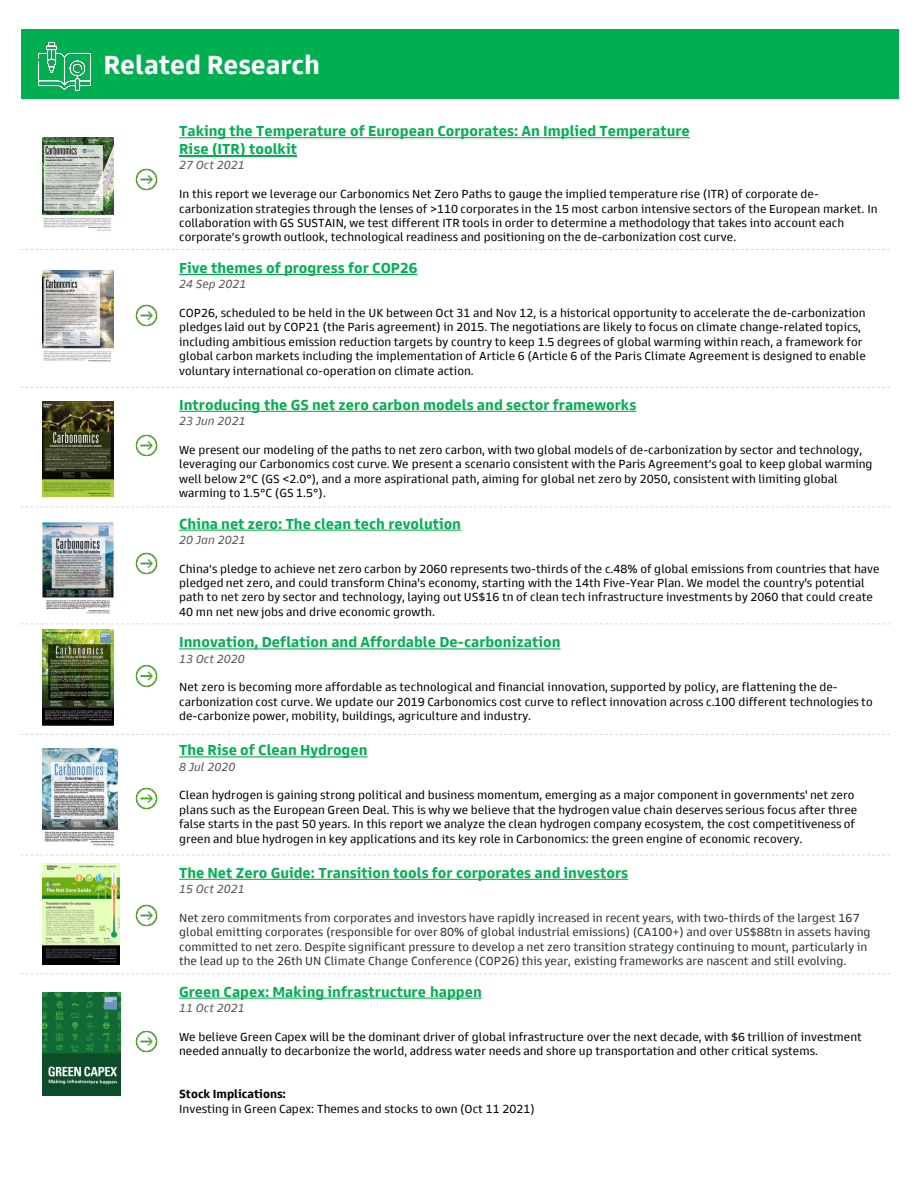
<style>
.page{position:relative;width:918px;height:1188px;background:#fff}
.page>*{position:absolute;margin:0;border:0;box-sizing:border-box;transform-origin:0 0}
.t1{font:700 27px "Goldman Sans";color:#fff}
.t2{font:700 15px/18px "Goldman Sans";color:#00b050}
.t3{font:12px/14.4px "Goldman Sans";color:#000}
.t4{font:12px/14.4px "Goldman Sans";color:#29323a}
.t5{font:italic 12px "Goldman Sans";color:#595959}
.t6{font:700 12px "Goldman Sans";color:#000}
</style>
<div class="page">
<svg style="left:179px;top:137px;width:511px;height:1px"></svg>
<hr style="left:179px;top:155px;width:118px;height:1px;background:#00b050">
<svg style="left:179px;top:274px;width:238px;height:1px"></svg>
<svg style="left:179px;top:411px;width:458px;height:1px"></svg>
<svg style="left:179px;top:530px;width:282px;height:1px"></svg>
<svg style="left:179px;top:648px;width:382px;height:1px"></svg>
<svg style="left:179px;top:756px;width:189px;height:1px"></svg>
<svg style="left:179px;top:879px;width:449px;height:1px"></svg>
<svg style="left:179px;top:998px;width:303px;height:1px"></svg>
<div style="left:21px;top:30px;width:878px;height:69px;background:#00b050"></div>
<img style="left:42px;top:137px;width:71px;height:94px">
<img style="left:42px;top:270px;width:71px;height:92px">
<img style="left:42px;top:402px;width:71px;height:94px">
<img style="left:42px;top:522px;width:71px;height:92px">
<img style="left:42px;top:629px;width:71px;height:97px">
<img style="left:42px;top:749px;width:76px;height:97px">
<img style="left:42px;top:863px;width:78px;height:101px">
<img style="left:42px;top:993px;width:78px;height:102px">
<svg style="left:20px;top:249px;width:870px;height:1px"></svg>
<svg style="left:20px;top:387px;width:870px;height:1px"></svg>
<svg style="left:21px;top:507px;width:869px;height:1px"></svg>
<svg style="left:21px;top:624px;width:869px;height:1px"></svg>
<svg style="left:20px;top:734px;width:870px;height:1px"></svg>
<svg style="left:20px;top:855px;width:870px;height:1px"></svg>
<svg style="left:20px;top:973px;width:870px;height:1px"></svg>
<img style="left:135px;top:168px;width:23px;height:23px">
<img style="left:135px;top:304px;width:23px;height:23px">
<img style="left:135px;top:434px;width:23px;height:23px">
<img style="left:135px;top:552px;width:23px;height:23px">
<img style="left:135px;top:664px;width:23px;height:24px">
<img style="left:135px;top:787px;width:23px;height:23px">
<img style="left:135px;top:904px;width:23px;height:23px">
<img style="left:135px;top:1030px;width:23px;height:23px">
<img style="left:26px;top:29px;width:76px;height:63px">
<p class="t1" style="left:103px;top:47px;width:218px">Related Research</p>
<p class="t2" style="left:179px;top:122px;width:512px">Taking the Temperature of European Corporates: An Implied Temperature<br>Rise (ITR) toolkit</p>
<p class="t5" style="left:179px;top:158px;width:67px">27 Oct 2021</p>
<p class="t3" style="left:179px;top:187px;width:700px">In this report we leverage our Carbonomics Net Zero Paths to gauge the implied temperature rise (ITR) of corporate de&shy;carbonization strategies through the lenses of &gt;110 corporates in the 15 most carbon intensive sectors of the European market. In collaboration with GS SUSTAIN, we test different ITR tools in order to determine a methodology that takes into account each corporate’s growth outlook, technological readiness and positioning on the de-carbonization cost curve.</p>
<p class="t2" style="left:179px;top:259px;width:240px">Five themes of progress for COP26</p>
<p class="t5" style="left:179px;top:277px;width:69px">24 Sep 2021</p>
<p class="t3" style="left:179px;top:306px;width:688px">COP26, scheduled to be held in the UK between Oct 31 and Nov 12, is a historical opportunity to accelerate the de-carbonization pledges laid out by COP21 (the Paris agreement) in 2015. The negotiations are likely to focus on climate change-related topics, including ambitious emission reduction targets by country to keep 1.5 degrees of global warming within reach, a framework for global carbon markets including the implementation of Article 6 (Article 6 of the Paris Climate Agreement is designed to enable voluntary international co-operation on climate action.</p>
<p class="t2" style="left:179px;top:395px;width:459px">Introducing the GS net zero carbon models and sector frameworks</p>
<p class="t5" style="left:179px;top:414px;width:68px">23 Jun 2021</p>
<p class="t3" style="left:179px;top:442px;width:695px">We present our modeling of the paths to net zero carbon, with two global models of de-carbonization by sector and technology, leveraging our Carbonomics cost curve. We present a scenario consistent with the Paris Agreement’s goal to keep global warming well below 2°C (GS &lt;2.0°), and a more aspirational path, aiming for global net zero by 2050, consistent with limiting global warming to 1.5°C (GS 1.5°).</p>
<p class="t2" style="left:179px;top:514px;width:283px">China net zero: The clean tech revolution</p>
<p class="t5" style="left:179px;top:532px;width:68px">20 Jan 2021</p>
<p class="t3" style="left:179px;top:561px;width:702px">China’s pledge to achieve net zero carbon by 2060 represents two-thirds of the c.48% of global emissions from countries that have pledged net zero, and could transform China's economy, starting with the 14th Five-Year Plan. We model the country's potential path to net zero by sector and technology, laying out US$16 tn of clean tech infrastructure investments by 2060 that could create 40 mn net new jobs and drive economic growth.</p>
<p class="t2" style="left:179px;top:633px;width:383px">Innovation, Deflation and Affordable De-carbonization</p>
<p class="t5" style="left:179px;top:651px;width:67px">13 Oct 2020</p>
<p class="t3" style="left:179px;top:680px;width:695px">Net zero is becoming more affordable as technological and financial innovation, supported by policy, are flattening the de&shy;carbonization cost curve. We update our 2019 Carbonomics cost curve to reflect innovation across c.100 different technologies to de-carbonize power, mobility, buildings, agriculture and industry.</p>
<p class="t2" style="left:179px;top:741px;width:190px">The Rise of Clean Hydrogen</p>
<p class="t5" style="left:179px;top:759px;width:58px">8 Jul 2020</p>
<p class="t3" style="left:179px;top:788px;width:680px">Clean hydrogen is gaining strong political and business momentum, emerging as a major component in governments' net zero plans such as the European Green Deal. This is why we believe that the hydrogen value chain deserves serious focus after three false starts in the past 50 years. In this report we analyze the clean hydrogen company ecosystem, the cost competitiveness of green and blue hydrogen in key applications and its key role in Carbonomics: the green engine of economic recovery.</p>
<p class="t2" style="left:179px;top:863px;width:450px">The Net Zero Guide: Transition tools for corporates and investors</p>
<p class="t5" style="left:179px;top:882px;width:67px">15 Oct 2021</p>
<p class="t4" style="left:179px;top:910px;width:693px">Net zero commitments from corporates and investors have rapidly increased in recent years, with two-thirds of the largest 167 global emitting corporates (responsible for over 80% of global industrial emissions) (CA100+) and over US$88tn in assets having committed to net zero. Despite significant pressure to develop a net zero transition strategy continuing to mount, particularly in the lead up to the 26th UN Climate Change Conference (COP26) this year, existing frameworks are nascent and still evolving.</p>
<p class="t2" style="left:179px;top:982px;width:304px">Green Capex: Making infrastructure happen</p>
<p class="t5" style="left:179px;top:1000px;width:67px">11 Oct 2021</p>
<p class="t3" style="left:179px;top:1029px;width:684px">We believe Green Capex will be the dominant driver of global infrastructure over the next decade, with $6 trillion of investment needed annually to decarbonize the world, address water needs and shore up transportation and other critical systems.</p>
<p class="t6" style="left:179px;top:1086px;width:108px">Stock Implications:</p>
<p class="t3" style="left:179px;top:1101px;width:357px">Investing in Green Capex: Themes and stocks to own (Oct 11 2021)</p>
</div>
